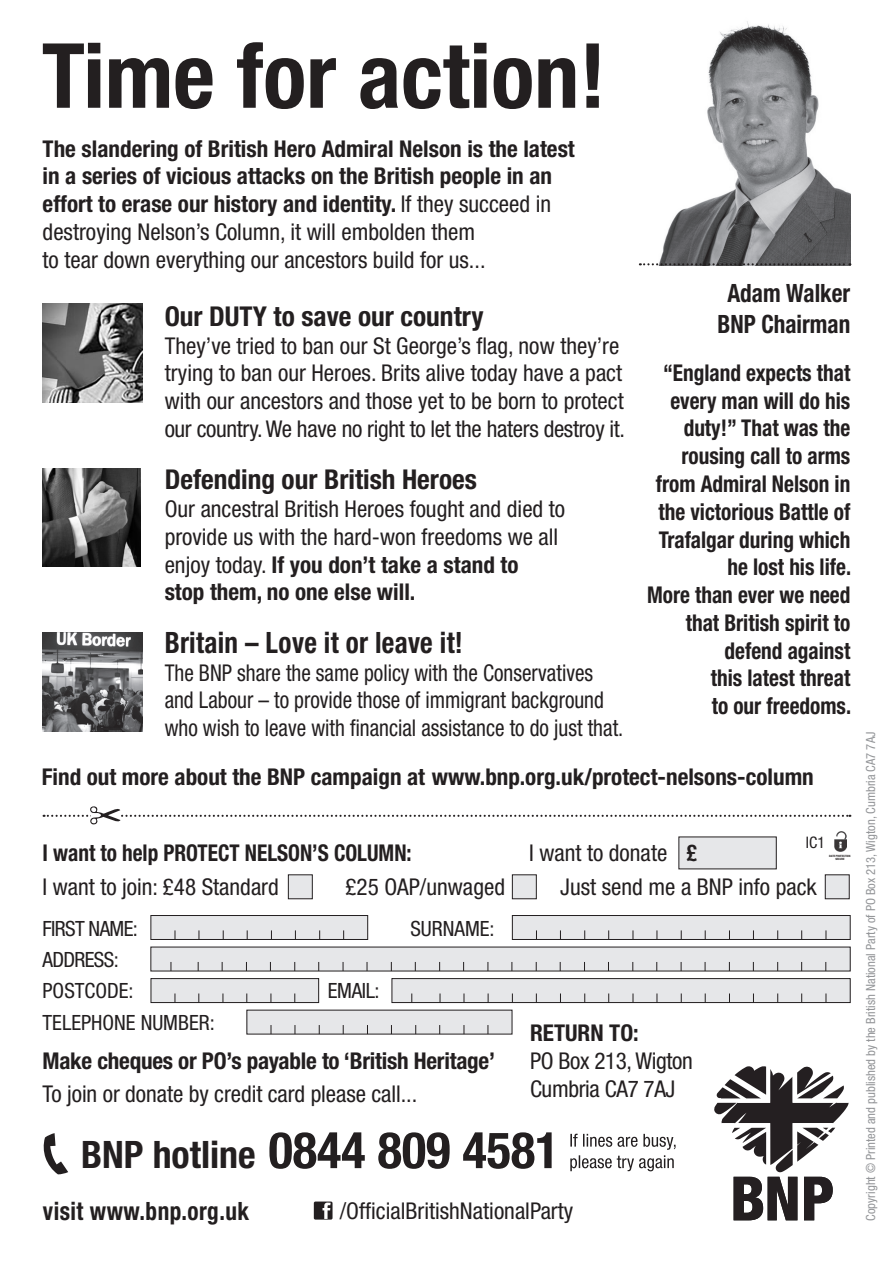
<style>
.page{position:relative;width:893px;height:1263px;background:#fff}
.page>*{position:absolute;margin:0;border:0;box-sizing:border-box;transform-origin:0 0}
.t1{font:700 condensed 90px "Helvetica Neue";color:#231f20}
.t2{font:700 condensed 50.55px "Helvetica Neue";color:#231f20}
.Body{font:700 condensed 29.4px "Helvetica Neue";letter-spacing:.01em;color:#231f20;scale:.92 1}
.Body-2{font:700 condensed 27.3px "Helvetica Neue";color:#231f20}
.Body-3{font:700 condensed 25.2px "Helvetica Neue";color:#231f20;scale:.92 1}
.Body-4{font:700 condensed 25.2px "Helvetica Neue";letter-spacing:.02em;color:#231f20;scale:.92 1}
.Body-5{font:condensed 23.1px/27.8px "Helvetica Neue";color:#231f20}
.Body-6{font:700 condensed 23.1px/27.8px "Helvetica Neue";color:#231f20}
.Body-7{font:700 condensed 23.1px/27.8px "Helvetica Neue";color:#231f20;text-align:right;scale:.92 1}
.Body-8{font:condensed 23.1px/27.8px "Helvetica Neue";color:#231f20;scale:.92 1}
.t3{font:condensed 21px "Helvetica Neue";color:#231f20}
.t4{font:condensed 21px "Helvetica Neue";letter-spacing:-.03em;color:#231f20}
.t5{font:condensed 15.9px "Helvetica Neue";color:#231f20}
.t6{font:condensed 12.6px "Helvetica Neue";color:#939598}
.t7{font:700 condensed 3px/3.6px "Helvetica Neue";color:#231f20;text-align:center}
.s1{font-weight:400}
.s2{font-weight:700}
.s3{font-size:37.8px}
</style>
<div class="page">
<img style="left:659px;top:21px;width:191px;height:242px">
<img style="left:43px;top:303px;width:99px;height:100px">
<img style="left:43px;top:468px;width:98px;height:99px">
<img style="left:43px;top:632px;width:99px;height:100px">
<div style="left:151px;top:915px;width:217px;height:24px;background:#e6e7e9"></div>
<div style="left:151px;top:915px;width:217px;height:25px;border:1px solid #231f20"></div>
<div style="left:512px;top:915px;width:338px;height:24px;background:#e6e7e9"></div>
<div style="left:512px;top:915px;width:338px;height:25px;border:1px solid #231f20"></div>
<div style="left:151px;top:947px;width:699px;height:24px;background:#e6e7e9"></div>
<div style="left:247px;top:1010px;width:265px;height:24px;background:#e6e7e9"></div>
<div style="left:151px;top:978px;width:168px;height:24px;background:#e6e7e9"></div>
<div style="left:151px;top:978px;width:168px;height:25px;border:1px solid #231f20"></div>
<div style="left:392px;top:978px;width:458px;height:24px;background:#e6e7e9"></div>
<div style="left:392px;top:978px;width:458px;height:25px;border:1px solid #231f20"></div>
<svg style="left:44px;top:806px;width:803px;height:19px"></svg>
<div style="left:512px;top:875px;width:24px;height:24px;background:#e6e7e9"></div>
<div style="left:512px;top:874px;width:25px;height:25px;border:1px solid #231f20"></div>
<div style="left:288px;top:875px;width:24px;height:24px;background:#e6e7e9"></div>
<div style="left:288px;top:874px;width:25px;height:25px;border:1px solid #231f20"></div>
<div style="left:679px;top:837px;width:97px;height:32px;background:#e6e7e9"></div>
<svg style="left:640px;top:263px;width:210px;height:2px"></svg>
<svg style="left:43px;top:1133px;width:25px;height:41px"></svg>
<svg style="left:570px;top:1134px;width:106px;height:37px"></svg>
<img style="left:834px;top:832px;width:12px;height:19px">
<svg style="left:714px;top:1066px;width:135px;height:155px"></svg>
<svg style="left:314px;top:1201px;width:19px;height:18px"></svg>
<div style="left:825px;top:875px;width:24px;height:24px;background:#e6e7e9"></div>
<div style="left:825px;top:874px;width:24px;height:25px;border:1px solid #231f20"></div>
<p class="t1" style="left:42px;top:21px;width:566px">Time for action!</p>
<p class="Body-6" style="left:43px;top:134px;width:534px">The slandering of British Hero Admiral Nelson is the latest in a series of vicious attacks on the British people in an effort to erase our history and identity. <span class="s1">If they succeed in destroying Nelson’s Column, it will embolden them<br>to tear down everything our ancestors build for us...</span></p>
<p class="Body-2" style="left:165px;top:300px;width:320px">Our DUTY to save our country</p>
<p class="Body-5" style="left:165px;top:331px;width:462px">They’ve tried to ban our St George’s flag, now they’re trying to ban our Heroes. Brits alive today have a pact with our ancestors and those yet to be born to protect our country. We have no right to let the haters destroy it.</p>
<p class="Body-2" style="left:165px;top:463px;width:314px">Defending our British Heroes</p>
<p class="Body-5" style="left:165px;top:495px;width:402px">Our ancestral British Heroes fought and died to provide us with the hard-won freedoms we all enjoy today. <span class="s2">If you don’t take a stand to<br>stop them, no one else will.</span></p>
<p class="Body" style="left:165px;top:624px;width:326px">Britain – Love it or leave it!</p>
<p class="Body-8" style="left:165px;top:658px;width:500px">The BNP share the same policy with the Conservatives and Labour – to provide those of immigrant background who wish to leave with financial assistance to do just that.</p>
<p class="Body-3" style="left:727px;top:278px;width:135px">Adam Walker</p>
<p class="Body-3" style="left:717px;top:308px;width:146px">BNP Chairman</p>
<p class="Body-7" style="left:647px;top:358px;width:223px">“England expects that every man will do his duty!” That was the rousing call to arms from Admiral Nelson in the victorious Battle of<br>Trafalgar during which he lost his life.<br>More than ever we need that British spirit to defend against<br>this latest threat<br>to our freedoms.</p>
<p class="Body-6" style="left:42px;top:762px;width:773px">Find out more about the BNP campaign at www.bnp.org.uk/protect-nelsons-column</p>
<p class="t5" style="left:806px;top:833px;width:21px">IC1</p>
<p class="Body-7" style="left:43px;top:838px;width:403px">I want to help PROTECT NELSON’S COLUMN:</p>
<p class="Body-5" style="left:529px;top:838px;width:140px">I want to donate</p>
<p class="Body-5" style="left:43px;top:873px;width:238px">I want to join: £48 Standard</p>
<p class="Body-5" style="left:345px;top:873px;width:161px">£25 OAP/unwaged</p>
<p class="Body-5" style="left:560px;top:873px;width:258px">Just send me a BNP info pack</p>
<p class="Body-7" style="left:687px;top:839px;width:13px">£</p>
<p class="t7" style="left:829px;top:854px;width:23px">DATE PROTECTION<br>SECURE</p>
<p class="t4" style="left:43px;top:916px;width:97px">FIRST NAME:</p>
<p class="t3" style="left:410px;top:916px;width:86px">SURNAME:</p>
<p class="t4" style="left:43px;top:947px;width:78px">ADDRESS:</p>
<p class="t3" style="left:43px;top:979px;width:93px">POSTCODE:</p>
<p class="t3" style="left:328px;top:979px;width:53px">EMAIL:</p>
<p class="t3" style="left:43px;top:1010px;width:174px">TELEPHONE NUMBER:</p>
<p class="Body-6" style="left:43px;top:1046px;width:454px">Make cheques or PO’s payable to ‘British Heritage’</p>
<p class="Body-5" style="left:43px;top:1079px;width:376px">To join or donate by credit card please call...</p>
<p class="Body-5" style="left:530px;top:1019px;width:164px"><span class="s2">RETURN TO:<br></span>PO Box 213, Wigton<br>Cumbria CA7 7AJ</p>
<p class="t2" style="left:81px;top:1119px;width:480px"><span class="s3">BNP hotline</span> 0844 809 4581</p>
<p class="Body-5" style="left:340px;top:1197px;width:235px">/OfficialBritishNationalParty</p>
<p class="Body-4" style="left:43px;top:1195px;width:226px">visit www.bnp.org.uk</p>
<p class="t6" style="left:863px;top:1221px;width:490px;rotate:-90deg">Copyright © Printed and published by the British National Party of PO Box 213, Wigton, Cumbria CA7 7AJ</p>
</div>
